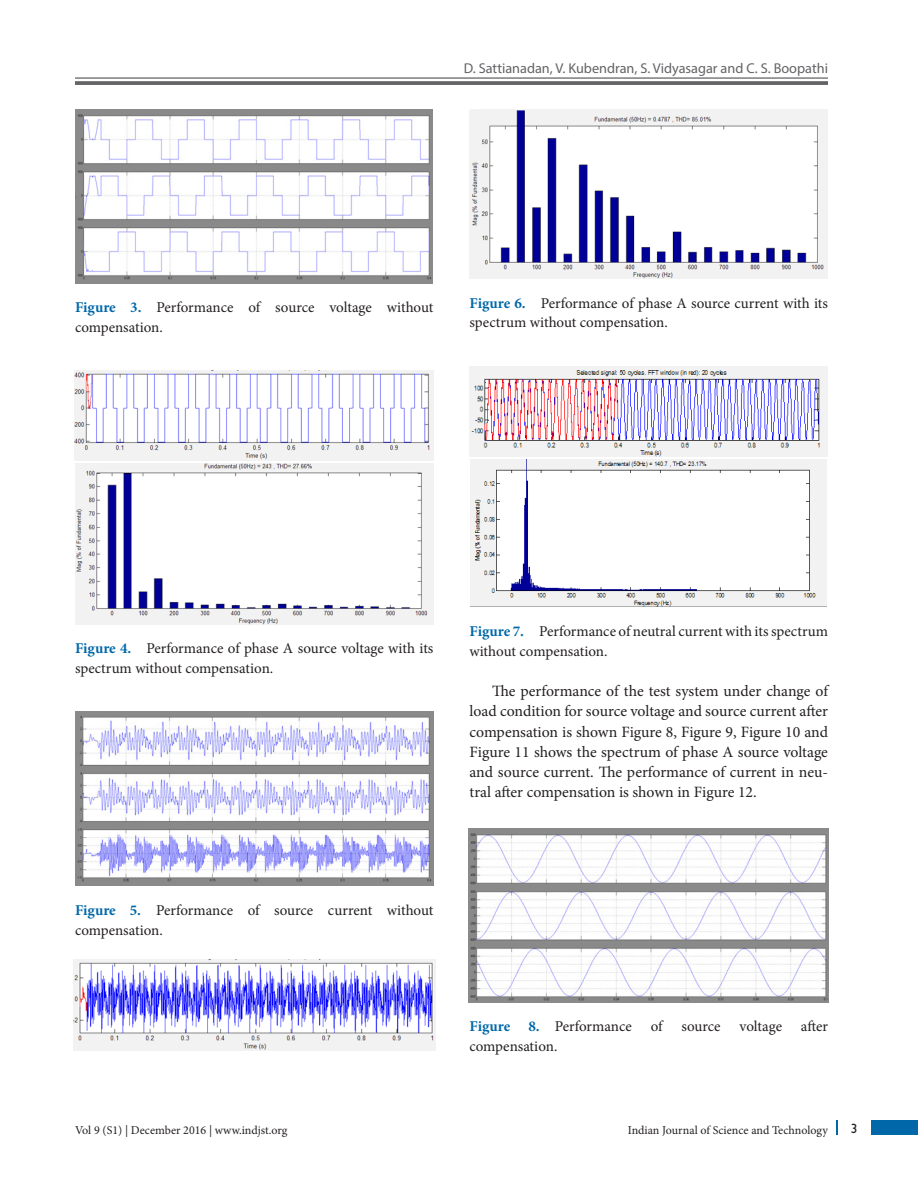
<style>
.page{position:relative;width:918px;height:1188px;background:#fff}
.page>*{position:absolute;margin:0;border:0;box-sizing:border-box;transform-origin:0 0}
.Text_Ind{font:15.75px/20.2px "Minion Pro";color:#231f20;text-align:justify}
.Fig_cap{font:15px/19.5px "Minion Pro";letter-spacing:-.005em;color:#231f20}
.t1{font:14.25px "Myriad Pro";color:#636366}
.Paragraph_Style_1{font:13.5px "Gill Sans";color:#231f20}
.t2{font:12px "Minion Pro";color:#231f20}
.s1{font-weight:700;color:#0068a9}
</style>
<div class="page">
<hr style="left:75px;top:77px;width:753px;height:2px;background:#636366">
<svg style="left:75px;top:81px;width:753px;height:4px;background:#6c6c6f"></svg>
<div style="left:872px;top:1120px;width:46px;height:15px;background:#0068a9"></div>
<svg style="left:836px;top:1120px;width:1px;height:15px"></svg>
<img style="left:76px;top:110px;width:357px;height:173px">
<img style="left:75px;top:371px;width:359px;height:89px">
<img style="left:75px;top:463px;width:358px;height:161px">
<img style="left:75px;top:712px;width:358px;height:174px">
<img style="left:73px;top:959px;width:362px;height:92px">
<img style="left:470px;top:110px;width:358px;height:168px">
<img style="left:470px;top:366px;width:358px;height:90px">
<img style="left:471px;top:459px;width:356px;height:148px">
<img style="left:469px;top:829px;width:360px;height:173px">
<p class="t1" style="left:464px;top:59px;width:366px">D. Sattianadan, V. Kubendran, S. Vidyasagar and C. S. Boopathi</p>
<p class="Fig_cap" style="left:75px;top:298px;width:360px"><span class="s1">Figure 3.</span> Performance of source voltage without compensation.</p>
<p class="Fig_cap" style="left:470px;top:293px;width:360px"><span class="s1">Figure 6.</span> Performance of phase A source current with its spectrum without compensation.</p>
<p class="Fig_cap" style="left:75px;top:639px;width:360px"><span class="s1">Figure 4.</span> Performance of phase A source voltage with its spectrum without compensation.</p>
<p class="Fig_cap" style="left:470px;top:622px;width:360px"><span class="s1">Figure 7.</span> Performance of neutral current with its spectrum without compensation.</p>
<p class="Text_Ind" style="left:470px;top:681px;width:360px;text-indent:22px">The performance of the test system under change of load condition for source voltage and source current after compensation is shown Figure 8, Figure 9, Figure 10 and Figure 11 shows the spectrum of phase A source voltage and source current. The performance of current in neu&shy;tral after compensation is shown in Figure 12.</p>
<p class="Fig_cap" style="left:75px;top:901px;width:360px"><span class="s1">Figure 5.</span> Performance of source current without compensation.</p>
<p class="Fig_cap" style="left:470px;top:1017px;width:164px"><span class="s1">Figure 8.</span> Performance</p>
<p class="Fig_cap" style="left:651px;top:1017px;width:13px">of</p>
<p class="Fig_cap" style="left:682px;top:1017px;width:41px">source</p>
<p class="Fig_cap" style="left:740px;top:1017px;width:44px">voltage</p>
<p class="Fig_cap" style="left:801px;top:1017px;width:29px">after</p>
<p class="Fig_cap" style="left:470px;top:1036px;width:89px">compensation.</p>
<p class="t2" style="left:75px;top:1123px;width:214px">Vol 9 (S1) | December 2016 | www.indjst.org</p>
<p class="t2" style="left:628px;top:1123px;width:202px">Indian Journal of Science and Technology</p>
<p class="Paragraph_Style_1" style="left:851px;top:1120px;width:8px">3</p>
</div>
